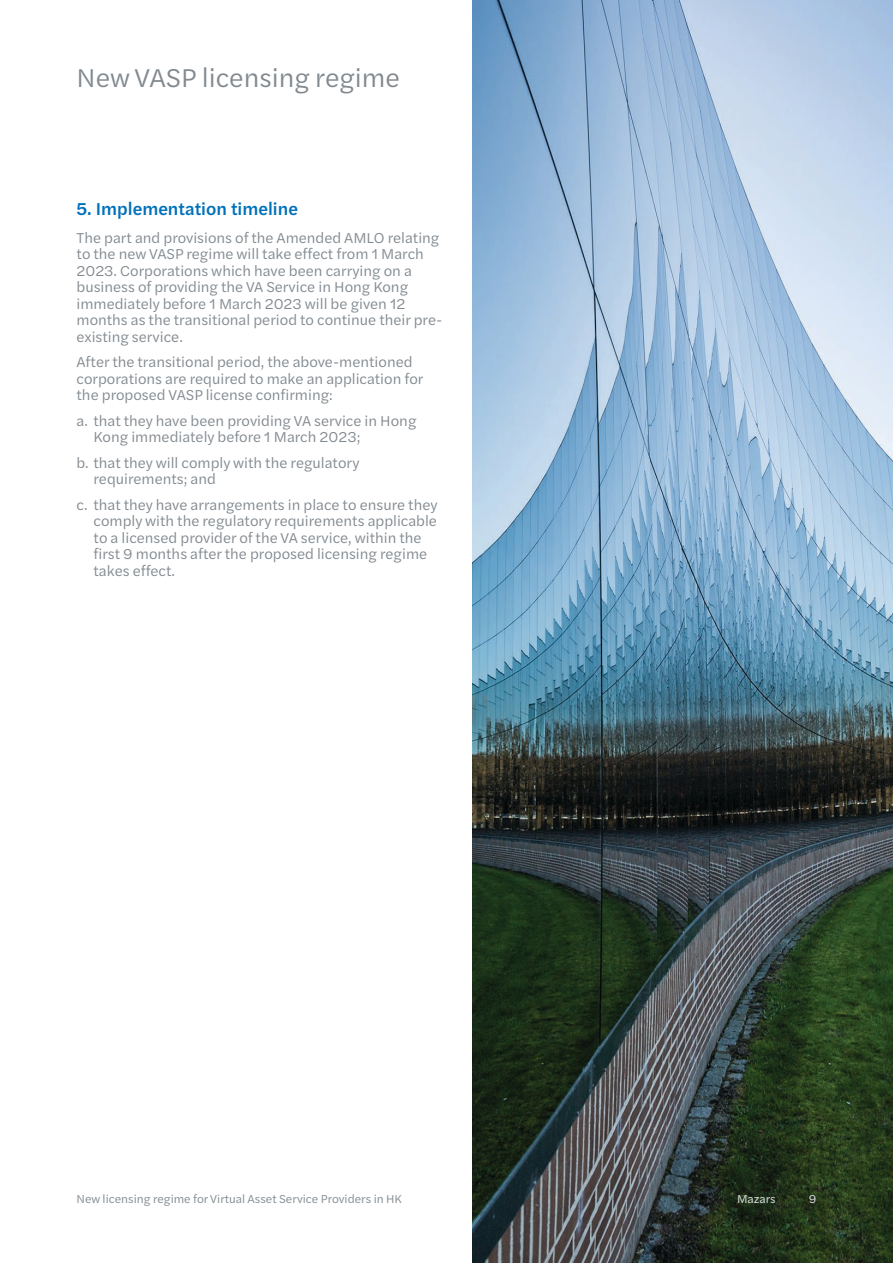
<style>
.page{position:relative;width:893px;height:1263px;background:#fff}
.page>*{position:absolute;margin:0;border:0;box-sizing:border-box;transform-origin:0 0}
.Page_subtitle{font:27px "Halyard Text";color:#828a90}
.Body_text{font:500 18px "Halyard Text";color:#0071ba}
.Body_text-2{font:15px/16.5px "Halyard Text";color:#828a90}
.Footer_text{font:12px "Halyard Text";color:#828a90}
.Footer_text-2{font:12px "Halyard Text";color:#e0e3e3}
</style>
<div class="page">
<img style="left:472px;top:0;width:421px;height:1263px">
<p class="Page_subtitle" style="left:77px;top:58px;width:325px">New VASP licensing regime</p>
<p class="Body_text" style="left:77px;top:196px;width:223px">5. Implementation timeline</p>
<p class="Body_text-2" style="left:77px;top:229px;width:367px">The part and provisions of the Amended AMLO relating to the new VASP regime will take effect from 1 March 2023. Corporations which have been carrying on a business of providing the VA Service in Hong Kong immediately before 1 March 2023 will be given 12 months as the transitional period to continue their pre&shy;existing service.</p>
<p class="Body_text-2" style="left:77px;top:353px;width:348px">After the transitional period, the above-mentioned corporations are required to make an application for the proposed VASP license confirming:</p>
<p class="Body_text-2" style="left:94px;top:412px;width:324px;text-indent:-17px">a. that they have been providing VA service in Hong<br>Kong immediately before 1 March 2023;</p>
<p class="Body_text-2" style="left:94px;top:454px;width:267px;text-indent:-17px">b. that they will comply with the regulatory requirements; and</p>
<p class="Body_text-2" style="left:94px;top:496px;width:345px;text-indent:-17px">c. that they have arrangements in place to ensure they comply with the regulatory requirements applicable to a licensed provider of the VA service, within the first 9 months after the proposed licensing regime takes effect.</p>
<p class="Footer_text" style="left:77px;top:1190px;width:327px">New licensing regime for Virtual Asset Service Providers in HK</p>
<p class="Footer_text-2" style="left:737px;top:1190px;width:40px">Mazars</p>
<p class="Footer_text-2" style="left:809px;top:1190px;width:9px">9</p>
</div>
